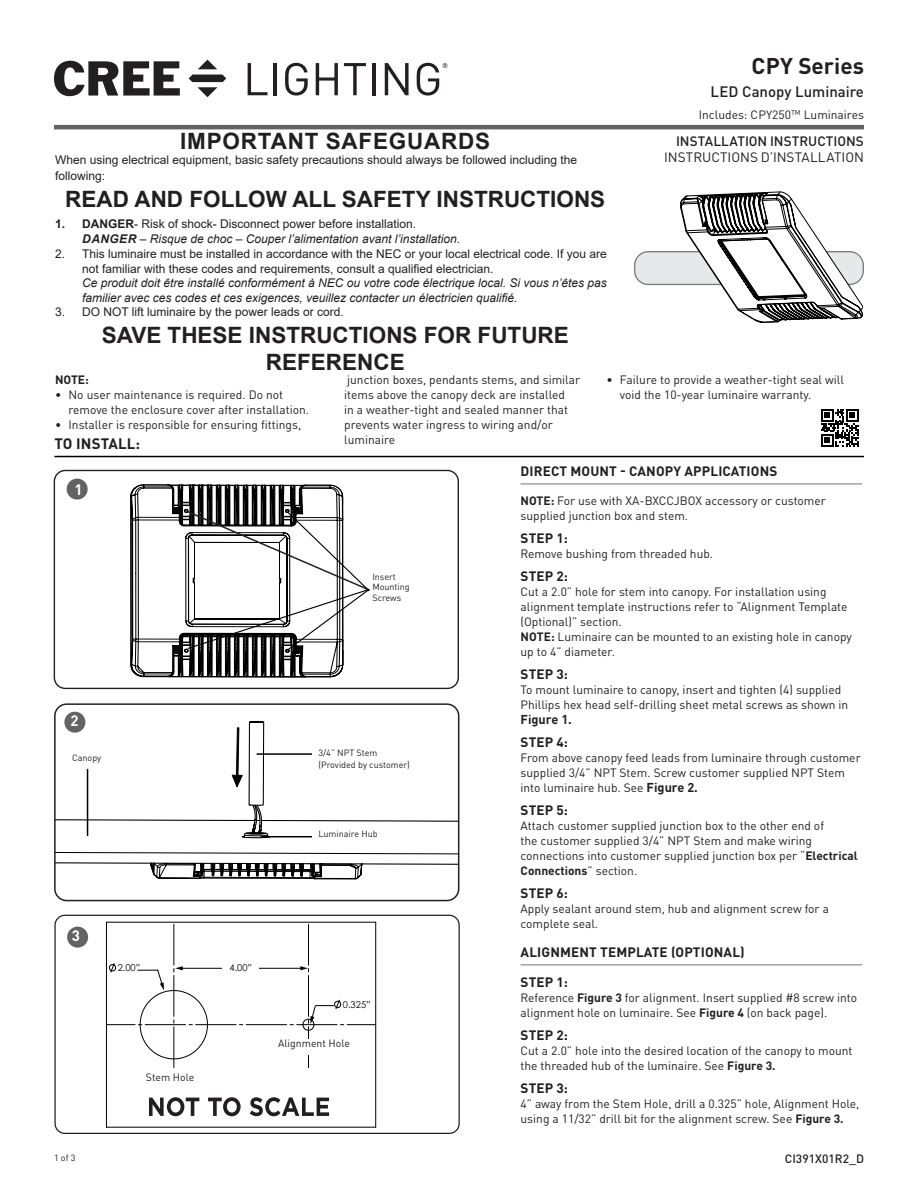
<style>
.page{position:relative;width:918px;height:1188px;background:#fff}
.page>*{position:absolute;margin:0;border:0;box-sizing:border-box;transform-origin:0 0}
.t1{font:700 22.5px/27px "Arial";color:#231f20;text-align:center}
.t2{font:700 22.5px "Arial";letter-spacing:.035em;color:#231f20}
.t3{font:700 22.5px "DINOT";color:#231f20}
.t4{font:500 15px "DINOT";color:#231f20}
.t5{font:700 15px "DINOT";letter-spacing:.01em;color:#231f20}
.t6{font:700 15px "DINOT";color:#fff}
.Heading{font:700 13.5px "DINOT";letter-spacing:.01em;color:#231f20}
.Step{font:700 13.5px "DINOT";letter-spacing:.01em;color:#231f20}
.t7{font:13.5px "DINOT";letter-spacing:.005em;color:#231f20}
.t8{font:500 13.5px "DINOT";letter-spacing:.005em;color:#231f20}
.Body_Text{font:700 12.75px "DINOT";color:#231f20}
.Body_Text-2{font:12px/15px "DINOT";color:#231f20}
.t9{font:12px/16.2px "Arial";color:#231f20}
.t10{font:italic 12px/14.4px "Arial";color:#231f20}
.t11{font:500 12px "DINOT";color:#231f20}
.Body_Text-3{font:700 12px "DINOT";color:#231f20}
.Body_Text-4{font:10.5px "DINOT";color:#231f20}
.t12{font:9.45px "Century Gothic";color:#000}
.Body_Text-5{font:9px/10.5px "DINOT";color:#231f20}
.s1{font-weight:700}
.s2{font-weight:700;font-size:12.75px}
</style>
<div class="page">
<hr style="left:54px;top:125px;width:810px;height:4px;background:#636366">
<svg style="left:248px;top:63px;width:20px;height:32px"></svg>
<hr style="left:274px;top:63px;width:3px;height:32px;background:#231f20">
<svg style="left:285px;top:63px;width:23px;height:33px"></svg>
<svg style="left:316px;top:63px;width:22px;height:32px"></svg>
<svg style="left:344px;top:63px;width:22px;height:32px"></svg>
<hr style="left:372px;top:63px;width:3px;height:32px;background:#231f20">
<svg style="left:385px;top:63px;width:24px;height:32px"></svg>
<svg style="left:54px;top:61px;width:126px;height:35px"></svg>
<svg style="left:198px;top:60px;width:19px;height:9px"></svg>
<svg style="left:189px;top:75px;width:37px;height:22px"></svg>
<svg style="left:417px;top:63px;width:30px;height:33px"></svg>
<hr style="left:54px;top:456px;width:810px;height:1px;background:#000">
<hr style="left:521px;top:483px;width:341px;height:2px;background:#a4a5a9">
<hr style="left:521px;top:964px;width:341px;height:2px;background:#a4a5a9">
<div style="left:635px;top:252px;width:228px;height:32px;background:#e7e8e9;border-radius:14px"></div>
<div style="left:634px;top:251px;width:230px;height:34px;border:1px solid #000;border-radius:14px"></div>
<svg style="left:680px;top:191px;width:182px;height:132px"></svg>
<div style="left:54px;top:470px;width:405px;height:219px;border:1px solid #231f20;border-radius:11px"></div>
<div style="left:67px;top:479px;width:21px;height:21px;background:#636366;border-radius:50%"></div>
<svg style="left:130px;top:470px;width:241px;height:208px"></svg>
<svg style="left:56px;top:705px;width:403px;height:196px"></svg>
<div style="left:54px;top:703px;width:405px;height:198px;border:2px solid #231f20;border-radius:12px"></div>
<div style="left:64px;top:712px;width:21px;height:21px;background:#636366;border-radius:50%"></div>
<hr style="left:87px;top:769px;width:1px;height:67px;background:#000">
<hr style="left:257px;top:753px;width:55px;height:2px;background:#000">
<hr style="left:261px;top:836px;width:51px;height:1px;background:#000">
<hr style="left:375px;top:922px;width:1px;height:205px;background:#000">
<hr style="left:106px;top:922px;width:1px;height:205px;background:#000">
<hr style="left:106px;top:1127px;width:270px;height:1px;background:#000">
<svg style="left:107px;top:922px;width:269px;height:148px"></svg>
<div style="left:222px;top:958px;width:36px;height:19px;background:#fff"></div>
<div style="left:54px;top:915px;width:406px;height:219px;border:1px solid #231f20;border-radius:10px"></div>
<div style="left:67px;top:927px;width:21px;height:21px;background:#636366;border-radius:50%"></div>
<svg style="left:149px;top:1097px;width:180px;height:19px"></svg>
<div style="left:278px;top:1039px;width:86px;height:15px;background:#fff"></div>
<svg style="left:821px;top:409px;width:37px;height:37px"></svg>
<h1 class="t3" style="left:752px;top:51px;width:114px">CPY Series</h1>
<p class="t4" style="left:711px;top:82px;width:155px">LED Canopy Luminaire</p>
<p class="Body_Text-2" style="left:699px;top:107px;width:167px">Includes: CPY250<sup>TM</sup> Luminaires</p>
<p class="t2" style="left:180px;top:125px;width:311px">IMPORTANT SAFEGUARDS</p>
<p class="t9" style="left:55px;top:151px;width:524px">When using electrical equipment, basic safety precautions should always be followed including the following:</p>
<p class="t1" style="left:65px;top:186px;width:541px">READ AND FOLLOW ALL SAFETY INSTRUCTIONS</p>
<p class="t9" style="left:55px;top:216px;width:363px"><span class="s1">1. DANGER</span>- Risk of shock- Disconnect power before installation.</p>
<p class="t10" style="left:82px;top:232px;width:379px"><span class="s1">DANGER</span> – Risque de choc – Couper l’alimentation avant l’installation.</p>
<p class="t9" style="left:82px;top:246px;width:526px;line-height:15px;text-indent:-27px">2. This luminaire must be installed in accordance with the NEC or your local electrical code. If you are not familiar with these codes and requirements, consult a qualified electrician.</p>
<p class="t10" style="left:82px;top:276px;width:526px">Ce produit doit être installé conformément à NEC ou votre code électrique local. Si vous n’êtes pas familier avec ces codes et ces exigences, veuillez contacter un électricien qualifié.</p>
<p class="t9" style="left:55px;top:304px;width:290px">3. DO NOT lift luminaire by the power leads or cord.</p>
<p class="t1" style="left:102px;top:322px;width:469px">SAVE THESE INSTRUCTIONS FOR FUTURE<br>REFERENCE</p>
<p class="Body_Text-3" style="left:55px;top:372px;width:35px">NOTE:</p>
<p class="Body_Text-2" style="left:69px;top:387px;width:242px;text-indent:-14px">• No user maintenance is required. Do not remove the enclosure cover after installation.</p>
<p class="Body_Text-2" style="left:55px;top:417px;width:248px">• Installer is responsible for ensuring fittings,</p>
<p class="t8" style="left:676px;top:132px;width:189px">INSTALLATION INSTRUCTIONS</p>
<p class="t7" style="left:664px;top:149px;width:201px">INSTRUCTIONS D’INSTALLATION</p>
<p class="Body_Text-2" style="left:344px;top:372px;width:238px">junction boxes, pendants stems, and similar items above the canopy deck are installed<br>in a weather-tight and sealed manner that prevents water ingress to wiring and/or luminaire</p>
<p class="Body_Text-2" style="left:620px;top:372px;width:226px;text-indent:-14px">• Failure to provide a weather-tight seal will void the 10-year luminaire warranty.</p>
<p class="t5" style="left:55px;top:434px;width:87px">TO INSTALL:</p>
<p class="t6" style="left:74px;top:479px;width:10px">1</p>
<p class="Body_Text-5" style="left:372px;top:571px;width:39px">Insert<br>Mounting<br>Screws</p>
<p class="t6" style="left:71px;top:711px;width:10px">2</p>
<p class="Body_Text-5" style="left:72px;top:752px;width:31px">Canopy</p>
<p class="Body_Text-5" style="left:318px;top:747px;width:61px">3/4” NPT Stem</p>
<p class="Body_Text-5" style="left:318px;top:759px;width:93px">(Provided by customer)</p>
<p class="Body_Text-5" style="left:318px;top:828px;width:61px">Luminaire Hub</p>
<p class="t6" style="left:72px;top:926px;width:10px">3</p>
<p class="t12" style="left:118px;top:961px;width:24px">2.00”</p>
<p class="Body_Text-4" style="left:146px;top:1070px;width:50px">Stem Hole</p>
<p class="t12" style="left:230px;top:961px;width:24px">4.00”</p>
<p class="t12" style="left:343px;top:998px;width:29px">0.325”</p>
<p class="Body_Text-4" style="left:278px;top:1037px;width:73px">Alignment Hole</p>
<p class="Heading" style="left:521px;top:463px;width:258px">DIRECT MOUNT - CANOPY APPLICATIONS</p>
<p class="Body_Text-2" style="left:521px;top:493px;width:307px"><span class="s1">NOTE:</span> For use with XA-BXCCJBOX accessory or customer supplied junction box and stem.</p>
<p class="Step" style="left:521px;top:529px;width:49px">STEP 1:</p>
<p class="Body_Text-2" style="left:521px;top:546px;width:194px">Remove bushing from threaded hub.</p>
<p class="Step" style="left:521px;top:567px;width:49px">STEP 2:</p>
<p class="Body_Text-2" style="left:521px;top:584px;width:329px">Cut a 2.0” hole for stem into canopy. For installation using alignment template instructions refer to “Alignment Template (Optional)” section.</p>
<p class="Body_Text-2" style="left:521px;top:629px;width:333px"><span class="s1">NOTE:</span> Luminaire can be mounted to an existing hole in canopy up to 4” diameter.</p>
<p class="Step" style="left:521px;top:665px;width:49px">STEP 3:</p>
<p class="Body_Text-2" style="left:521px;top:682px;width:329px">To mount luminaire to canopy, insert and tighten (4) supplied<br>Phillips hex head self-drilling sheet metal screws as shown in</p>
<p class="Body_Text" style="left:521px;top:711px;width:53px">Figure 1.</p>
<p class="Step" style="left:521px;top:733px;width:49px">STEP 4:</p>
<p class="Body_Text-2" style="left:521px;top:750px;width:342px">From above canopy feed leads from luminaire through customer supplied 3/4” NPT Stem. Screw customer supplied NPT Stem into luminaire hub. See <span class="s2">Figure 2.</span></p>
<p class="Step" style="left:521px;top:801px;width:49px">STEP 5:</p>
<p class="Body_Text-2" style="left:521px;top:818px;width:339px">Attach customer supplied junction box to the other end of<br>the customer supplied 3/4” NPT Stem and make wiring connections into customer supplied junction box per “<span class="s1">Electrical Connections</span>” section.</p>
<p class="Step" style="left:521px;top:884px;width:49px">STEP 6:</p>
<p class="Body_Text-2" style="left:521px;top:901px;width:310px">Apply sealant around stem, hub and alignment screw for a complete seal.</p>
<p class="Heading" style="left:521px;top:944px;width:226px">ALIGNMENT TEMPLATE (OPTIONAL)</p>
<p class="Step" style="left:521px;top:973px;width:49px">STEP 1:</p>
<p class="Body_Text-2" style="left:521px;top:990px;width:338px">Reference <span class="s1">Figure 3</span> for alignment. Insert supplied #8 screw into alignment hole on luminaire. See <span class="s1">Figure 4</span> (on back page).</p>
<p class="Step" style="left:521px;top:1026px;width:49px">STEP 2:</p>
<p class="Body_Text-2" style="left:521px;top:1043px;width:334px">Cut a 2.0” hole into the desired location of the canopy to mount the threaded hub of the luminaire. See <span class="s1">Figure 3.</span></p>
<p class="Step" style="left:521px;top:1079px;width:49px">STEP 3:</p>
<p class="Body_Text-2" style="left:521px;top:1096px;width:340px">4” away from the Stem Hole, drill a 0.325” hole, Alignment Hole, using a 11/32” drill bit for the alignment screw. See <span class="s1">Figure 3.</span></p>
<p class="Body_Text-5" style="left:54px;top:1153px;width:23px">1 of 3</p>
<p class="t11" style="left:785px;top:1151px;width:81px">CI391X01R2_D</p>
</div>
